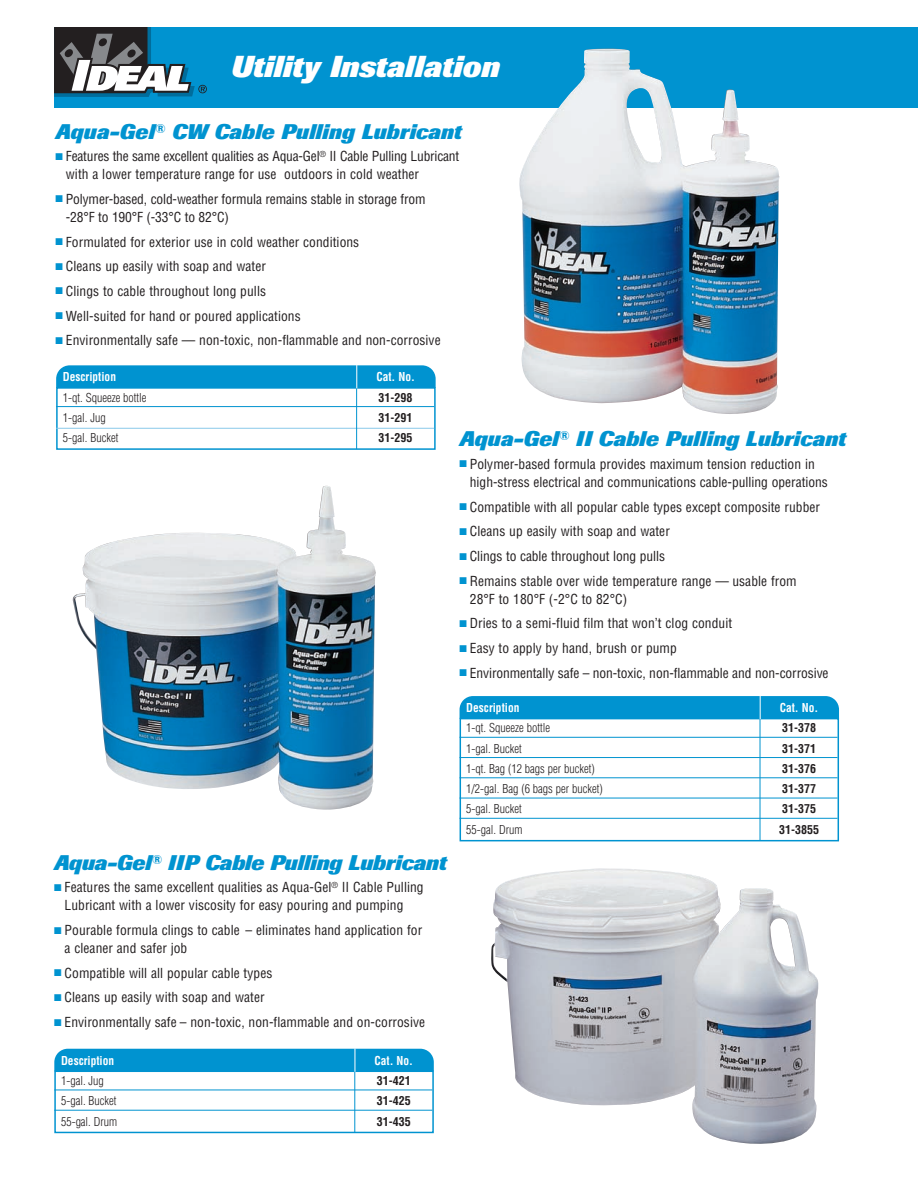
<style>
.page{position:relative;width:918px;height:1188px;background:#fff}
.page>*{position:absolute;margin:0;border:0;box-sizing:border-box;transform-origin:0 0}
.t1{font:italic 800 30px "Imago";color:#fff}
.t2{font:italic 800 21px "Imago";color:#0093d0}
.t3{font:condensed 13.5px/18px "Helvetica";letter-spacing:.005em;color:#231f20}
.t4{font:condensed 13.5px/18px "Helvetica";letter-spacing:-.015em;color:#231f20}
.t5{font:300 condensed 12px "Helvetica";color:#231f20}
.t6{font:700 condensed 12px "Helvetica";color:#231f20}
.t7{font:700 condensed 12px "Helvetica";color:#fff;scale:.95 1}
.s1{color:#0093d0}
</style>
<div class="page">
<img style="left:491px;top:868px;width:327px;height:276px">
<div style="left:54px;top:27px;width:864px;height:81px;background:#0093d0"></div>
<svg style="left:54px;top:27px;width:153px;height:70px"></svg>
<div style="left:54px;top:1071px;width:380px;height:62px;border:2px solid #0093d0"></div>
<div style="left:54px;top:1048px;width:380px;height:24px;background:#0093d0"></div>
<hr style="left:54px;top:1090px;width:378px;height:1px;background:#0093d0">
<hr style="left:54px;top:1110px;width:378px;height:1px;background:#0093d0">
<hr style="left:354px;top:1072px;width:1px;height:60px;background:#0093d0">
<img style="left:72px;top:486px;width:304px;height:324px">
<div style="left:460px;top:718px;width:379px;height:123px;border:2px solid #0093d0"></div>
<div style="left:460px;top:696px;width:379px;height:23px;background:#0093d0"></div>
<hr style="left:460px;top:737px;width:378px;height:1px;background:#0093d0">
<hr style="left:460px;top:757px;width:378px;height:1px;background:#0093d0">
<hr style="left:460px;top:777px;width:378px;height:1px;background:#0093d0">
<hr style="left:460px;top:798px;width:378px;height:1px;background:#0093d0">
<hr style="left:460px;top:818px;width:378px;height:1px;background:#0093d0">
<hr style="left:760px;top:719px;width:1px;height:122px;background:#0093d0">
<img style="left:519px;top:49px;width:261px;height:365px">
<div style="left:56px;top:387px;width:380px;height:63px;border:2px solid #0093d0"></div>
<svg style="left:56px;top:365px;width:380px;height:24px;background:#0a97d1"></svg>
<hr style="left:56px;top:406px;width:378px;height:1px;background:#0093d0">
<hr style="left:56px;top:428px;width:378px;height:1px;background:#89c9ea">
<hr style="left:356px;top:388px;width:1px;height:61px;background:#0093d0">
<h1 class="t1" style="left:231px;top:56px;width:271px">Utility Installation</h1>
<h2 class="t2" style="left:56px;top:124px;width:408px">Aqua-Gel<sup>®</sup> CW Cable Pulling Lubricant</h2>
<p class="t4" style="left:66px;top:148px;width:395px;text-indent:-10px"><span class="s1">■</span> Features the same excellent qualities as Aqua-Gel<sup>®</sup> II Cable Pulling Lubricant with a lower temperature range for use outdoors in cold weather</p>
<p class="t3" style="left:66px;top:191px;width:361px;text-indent:-10px"><span class="s1">■</span> Polymer-based, cold-weather formula remains stable in storage from -28°F to 190°F (-33°C to 82°C)</p>
<p class="t3" style="left:56px;top:234px;width:305px"><span class="s1">■</span> Formulated for exterior use in cold weather conditions</p>
<p class="t3" style="left:56px;top:258px;width:212px"><span class="s1">■</span> Cleans up easily with soap and water</p>
<p class="t3" style="left:56px;top:283px;width:212px"><span class="s1">■</span> Clings to cable throughout long pulls</p>
<p class="t3" style="left:56px;top:308px;width:247px"><span class="s1">■</span> Well-suited for hand or poured applications</p>
<p class="t3" style="left:56px;top:333px;width:387px"><span class="s1">■</span> Environmentally safe — non-toxic, non-flammable and non-corrosive</p>
<p class="t7" style="left:63px;top:372px;width:57px">Description</p>
<p class="t7" style="left:376px;top:372px;width:42px">Cat. No.</p>
<p class="t5" style="left:63px;top:393px;width:85px">1-qt. Squeeze bottle</p>
<p class="t6" style="left:379px;top:393px;width:35px">31-298</p>
<p class="t5" style="left:63px;top:413px;width:44px">1-gal. Jug</p>
<p class="t6" style="left:379px;top:413px;width:35px">31-291</p>
<p class="t5" style="left:63px;top:433px;width:57px">5-gal. Bucket</p>
<p class="t6" style="left:379px;top:433px;width:35px">31-295</p>
<h2 class="t2" style="left:54px;top:855px;width:394px">Aqua-Gel<sup>®</sup> IIP Cable Pulling Lubricant</h2>
<p class="t3" style="left:65px;top:880px;width:361px;text-indent:-10px"><span class="s1">■</span> Features the same excellent qualities as Aqua-Gel<sup>®</sup> II Cable Pulling<br>Lubricant with a lower viscosity for easy pouring and pumping</p>
<p class="t3" style="left:65px;top:922px;width:359px;text-indent:-10px"><span class="s1">■</span> Pourable formula clings to cable – eliminates hand application for a cleaner and safer job</p>
<p class="t3" style="left:54px;top:965px;width:220px"><span class="s1">■</span> Compatible will all popular cable types</p>
<p class="t3" style="left:54px;top:990px;width:212px"><span class="s1">■</span> Cleans up easily with soap and water</p>
<p class="t3" style="left:54px;top:1014px;width:372px"><span class="s1">■</span> Environmentally safe – non-toxic, non-flammable and on-corrosive</p>
<p class="t7" style="left:61px;top:1056px;width:57px">Description</p>
<p class="t7" style="left:375px;top:1056px;width:42px">Cat. No.</p>
<p class="t5" style="left:61px;top:1076px;width:44px">1-gal. Jug</p>
<p class="t6" style="left:377px;top:1076px;width:35px">31-421</p>
<p class="t5" style="left:61px;top:1096px;width:57px">5-gal. Bucket</p>
<p class="t6" style="left:377px;top:1096px;width:35px">31-425</p>
<p class="t5" style="left:61px;top:1117px;width:58px">55-gal. Drum</p>
<p class="t6" style="left:377px;top:1117px;width:35px">31-435</p>
<h2 class="t2" style="left:460px;top:432px;width:388px">Aqua-Gel<sup>®</sup> II Cable Pulling Lubricant</h2>
<p class="t3" style="left:470px;top:456px;width:360px;text-indent:-10px"><span class="s1">■</span> Polymer-based formula provides maximum tension reduction in high-stress electrical and communications cable-pulling operations</p>
<p class="t3" style="left:460px;top:499px;width:362px"><span class="s1">■</span> Compatible with all popular cable types except composite rubber</p>
<p class="t3" style="left:460px;top:524px;width:212px"><span class="s1">■</span> Cleans up easily with soap and water</p>
<p class="t3" style="left:460px;top:548px;width:207px"><span class="s1">■</span> Clings to cable throughout long pulls</p>
<p class="t3" style="left:470px;top:573px;width:328px;text-indent:-10px"><span class="s1">■</span> Remains stable over wide temperature range — usable from<br>28°F to 180°F (-2°C to 82°C)</p>
<p class="t3" style="left:460px;top:616px;width:274px"><span class="s1">■</span> Dries to a semi-fluid film that won’t clog conduit</p>
<p class="t3" style="left:460px;top:640px;width:219px"><span class="s1">■</span> Easy to apply by hand, brush or pump</p>
<p class="t3" style="left:460px;top:665px;width:371px"><span class="s1">■</span> Environmentally safe – non-toxic, non-flammable and non-corrosive</p>
<p class="t7" style="left:466px;top:703px;width:57px">Description</p>
<p class="t7" style="left:780px;top:703px;width:42px">Cat. No.</p>
<p class="t5" style="left:466px;top:723px;width:85px">1-qt. Squeeze bottle</p>
<p class="t6" style="left:782px;top:723px;width:35px">31-378</p>
<p class="t5" style="left:466px;top:744px;width:57px">1-gal. Bucket</p>
<p class="t6" style="left:782px;top:744px;width:35px">31-371</p>
<p class="t5" style="left:466px;top:764px;width:130px">1-qt. Bag (12 bags per bucket)</p>
<p class="t6" style="left:782px;top:764px;width:35px">31-376</p>
<p class="t5" style="left:466px;top:784px;width:138px">1/2-gal. Bag (6 bags per bucket)</p>
<p class="t6" style="left:782px;top:784px;width:35px">31-377</p>
<p class="t5" style="left:466px;top:804px;width:57px">5-gal. Bucket</p>
<p class="t6" style="left:782px;top:804px;width:35px">31-375</p>
<p class="t5" style="left:466px;top:825px;width:58px">55-gal. Drum</p>
<p class="t6" style="left:779px;top:825px;width:41px">31-3855</p>
</div>
